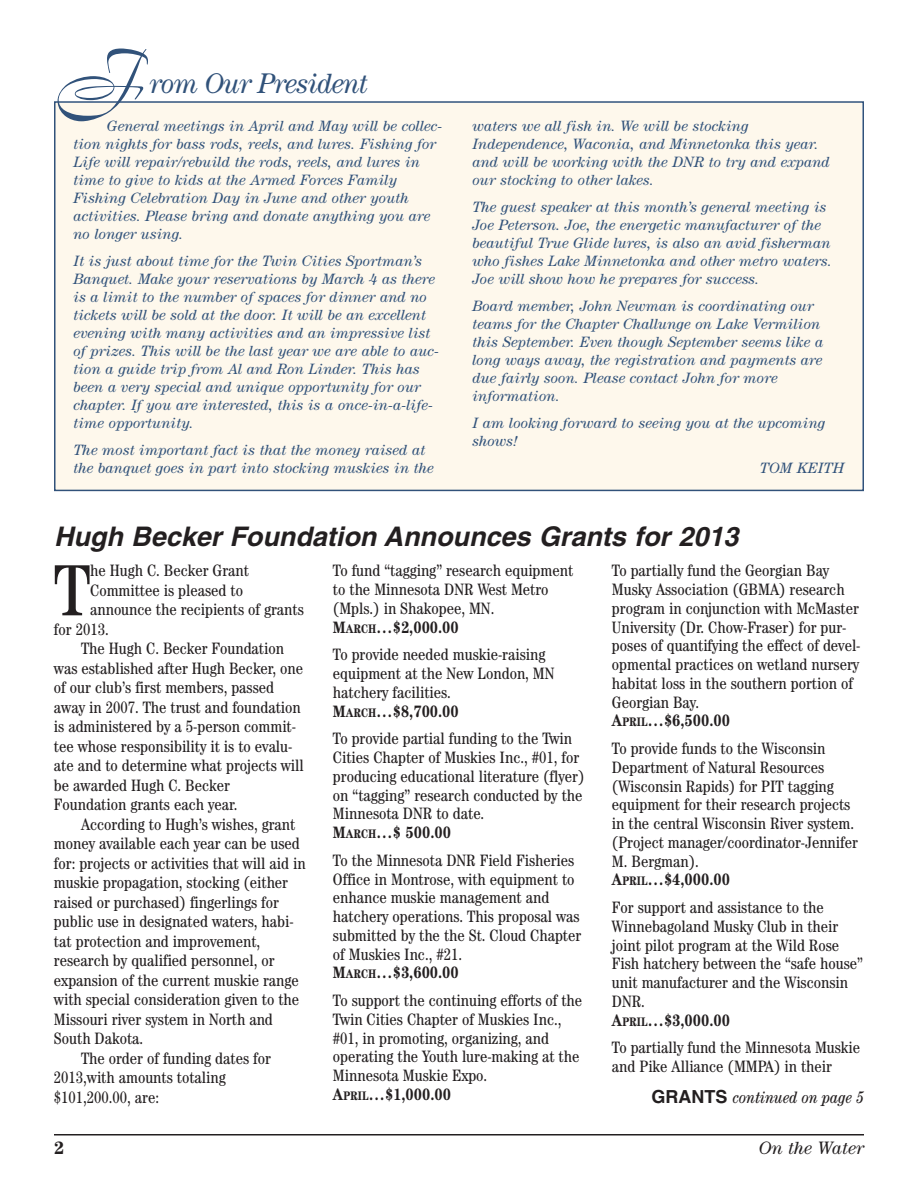
<style>
.page{position:relative;width:918px;height:1188px;background:#fff}
.page>*{position:absolute;margin:0;border:0;box-sizing:border-box;transform-origin:0 0}
.t1{font:condensed 72.75px "Century";color:#231f20}
.t2{font:72px "Boulevard";color:#31527a;scale:.95 1}
.t3{font:italic 28.5px "Century";letter-spacing:-.03em;color:#31527a;scale:.95 1}
.t4{font:italic 700 27px "Helvetica";color:#231f20}
.t5{font:italic 18px "Century";color:#231f20}
.t6{font:700 18px "Century";color:#231f20}
.t7{font:condensed 16.5px/18.8px "Century";color:#231f20}
.t8{font:italic condensed 16.5px "Century";color:#231f20}
.t9{font:italic 15px/18px "Century";color:#31527a}
.s1{font-weight:700}
.s2{font-weight:700;font-size:12.3px}
.s3{font-family:"Helvetica";font-weight:700;font-style:normal;font-stretch:normal;font-size:18px}
</style>
<div class="page">
<hr style="left:54px;top:1134px;width:810px;height:2px;background:#231f20">
<div style="left:56px;top:103px;width:806px;height:387px;background:#fef8ec"></div>
<div style="left:54px;top:101px;width:810px;height:390px;border:2px solid #31527a"></div>
<h2 class="t2" style="left:54px;top:54px;width:95px">F</h2>
<h3 class="t3" style="left:150px;top:74px;width:231px">rom Our President</h3>
<p class="t9" style="left:74px;top:118px;width:371px;text-indent:33px">General meetings in April and May will be collec&shy;tion nights for bass rods, reels, and lures. Fishing for Life will repair/rebuild the rods, reels, and lures in time to give to kids at the Armed Forces Family Fishing Celebration Day in June and other youth activities. Please bring and donate anything you are no longer using.</p>
<p class="t9" style="left:74px;top:253px;width:367px">It is just about time for the Twin Cities Sportman’s Banquet. Make your reservations by March 4 as there is a limit to the number of spaces for dinner and no tickets will be sold at the door. It will be an excellent evening with many activities and an impressive list of prizes. This will be the last year we are able to auc&shy;tion a guide trip from Al and Ron Linder. This has been a very special and unique opportunity for our chapter. If you are interested, this is a once-in-a-life&shy;time opportunity.</p>
<p class="t9" style="left:74px;top:442px;width:362px">The most important fact is that the money raised at the banquet goes in part into stocking muskies in the</p>
<p class="t9" style="left:472px;top:118px;width:359px">waters we all fish in. We will be stocking Independence, Waconia, and Minnetonka this year. and will be working with the DNR to try and expand our stocking to other lakes.</p>
<p class="t9" style="left:472px;top:199px;width:361px">The guest speaker at this month’s general meeting is Joe Peterson. Joe, the energetic manufacturer of the beautiful True Glide lures, is also an avid fisherman who fishes Lake Minnetonka and other metro waters.<br>Joe will show how he prepares for success.</p>
<p class="t9" style="left:472px;top:298px;width:352px">Board member, John Newman is coordinating our teams for the Chapter Challunge on Lake Vermilion this September. Even though September seems like a long ways away, the registration and payments are due fairly soon. Please contact John for more information.</p>
<p class="t9" style="left:472px;top:415px;width:354px">I am looking forward to seeing you at the upcoming shows!</p>
<p class="t9" style="left:760px;top:460px;width:86px">TOM KEITH</p>
<h3 class="t4" style="left:54px;top:526px;width:691px">Hugh Becker Foundation Announces Grants for 2013</h3>
<h1 class="t1" style="left:54px;top:565px;width:38px">T</h1>
<p class="t7" style="left:90px;top:563px;width:160px">he Hugh C. Becker Grant</p>
<p class="t7" style="left:333px;top:563px;width:242px">To fund “tagging” research equipment to the Minnesota DNR West Metro (Mpls.) in Shakopee, MN.<br><span class="s1">M</span><span class="s2">ARCH</span><span class="s1">…$2,000.00</span></p>
<p class="t7" style="left:333px;top:647px;width:223px">To provide needed muskie-raising equipment at the New London, MN hatchery facilities.<br><span class="s1">M</span><span class="s2">ARCH</span><span class="s1">…$8,700.00</span></p>
<p class="t7" style="left:333px;top:731px;width:253px">To provide partial funding to the Twin Cities Chapter of Muskies Inc., #01, for producing educational literature (flyer) on “tagging” research conducted by the Minnesota DNR to date.<br><span class="s1">M</span><span class="s2">ARCH</span><span class="s1">…$ 500.00</span></p>
<p class="t7" style="left:333px;top:852px;width:250px">To the Minnesota DNR Field Fisheries<br>Office in Montrose, with equipment to enhance muskie management and hatchery operations. This proposal was submitted by the the St. Cloud Chapter of Muskies Inc., #21.<br><span class="s1">M</span><span class="s2">ARCH</span><span class="s1">…$3,600.00</span></p>
<p class="t7" style="left:333px;top:993px;width:251px">To support the continuing efforts of the<br>Twin Cities Chapter of Muskies Inc., #01, in promoting, organizing, and operating the Youth lure-making at the<br>Minnesota Muskie Expo.<br><span class="s1">A</span><span class="s2">PRIL</span><span class="s1">…$1,000.00</span></p>
<p class="t7" style="left:612px;top:563px;width:250px">To partially fund the Georgian Bay Musky Association (GBMA) research program in conjunction with McMaster University (Dr. Chow-Fraser) for pur&shy;poses of quantifying the effect of devel&shy;opmental practices on wetland nursery habitat loss in the southern portion of Georgian Bay.<br><span class="s1">A</span><span class="s2">PRIL</span><span class="s1">…$6,500.00</span></p>
<p class="t7" style="left:612px;top:741px;width:247px">To provide funds to the Wisconsin<br>Department of Natural Resources (Wisconsin Rapids) for PIT tagging equipment for their research projects in the central Wisconsin River system. (Project manager/coordinator-Jennifer<br>M. Bergman).<br><span class="s1">A</span><span class="s2">PRIL</span><span class="s1">…$4,000.00</span></p>
<p class="t7" style="left:612px;top:900px;width:253px">For support and assistance to the<br>Winnebagoland Musky Club in their joint pilot program at the Wild Rose<br>Fish hatchery between the “safe house” unit manufacturer and the Wisconsin<br>DNR.<br><span class="s1">A</span><span class="s2">PRIL</span><span class="s1">…$3,000.00</span></p>
<p class="t7" style="left:612px;top:1040px;width:250px">To partially fund the Minnesota Muskie and Pike Alliance (MMPA) in their</p>
<p class="t8" style="left:652px;top:1092px;width:214px"><span class="s3">GRANTS</span> continued on page 5</p>
<p class="t7" style="left:90px;top:582px;width:154px">Committee is pleased to</p>
<p class="t7" style="left:90px;top:602px;width:215px">announce the recipients of grants</p>
<p class="t7" style="left:54px;top:621px;width:56px">for 2013.</p>
<p class="t7" style="left:81px;top:641px;width:205px">The Hugh C. Becker Foundation</p>
<p class="t7" style="left:54px;top:660px;width:251px">was established after Hugh Becker, one</p>
<p class="t7" style="left:54px;top:680px;width:222px">of our club’s first members, passed</p>
<p class="t7" style="left:54px;top:699px;width:248px">away in 2007. The trust and foundation</p>
<p class="t7" style="left:54px;top:719px;width:244px">is administered by a 5-person commit-</p>
<p class="t7" style="left:54px;top:738px;width:240px">tee whose responsibility it is to evalu-</p>
<p class="t7" style="left:54px;top:758px;width:251px">ate and to determine what projects will</p>
<p class="t7" style="left:54px;top:777px;width:177px">be awarded Hugh C. Becker</p>
<p class="t7" style="left:54px;top:797px;width:185px">Foundation grants each year.</p>
<p class="t7" style="left:81px;top:816px;width:216px">According to Hugh’s wishes, grant</p>
<p class="t7" style="left:54px;top:836px;width:247px">money available each year can be used</p>
<p class="t7" style="left:54px;top:855px;width:253px">for: projects or activities that will aid in</p>
<p class="t7" style="left:54px;top:875px;width:236px">muskie propagation, stocking (either</p>
<p class="t7" style="left:54px;top:894px;width:226px">raised or purchased) fingerlings for</p>
<p class="t7" style="left:54px;top:914px;width:241px">public use in designated waters, habi-</p>
<p class="t7" style="left:54px;top:933px;width:208px">tat protection and improvement,</p>
<p class="t7" style="left:54px;top:953px;width:222px">research by qualified personnel, or</p>
<p class="t7" style="left:54px;top:972px;width:246px">expansion of the current muskie range</p>
<p class="t7" style="left:54px;top:992px;width:247px">with special consideration given to the</p>
<p class="t7" style="left:54px;top:1011px;width:220px">Missouri river system in North and</p>
<p class="t7" style="left:54px;top:1031px;width:91px">South Dakota.</p>
<p class="t7" style="left:81px;top:1050px;width:191px">The order of funding dates for</p>
<p class="t7" style="left:54px;top:1070px;width:173px">2013,with amounts totaling</p>
<p class="t7" style="left:54px;top:1089px;width:107px">$101,200.00, are:</p>
<p class="t6" style="left:54px;top:1141px;width:12px">2</p>
<p class="t5" style="left:759px;top:1141px;width:107px">On the Water</p>
</div>
